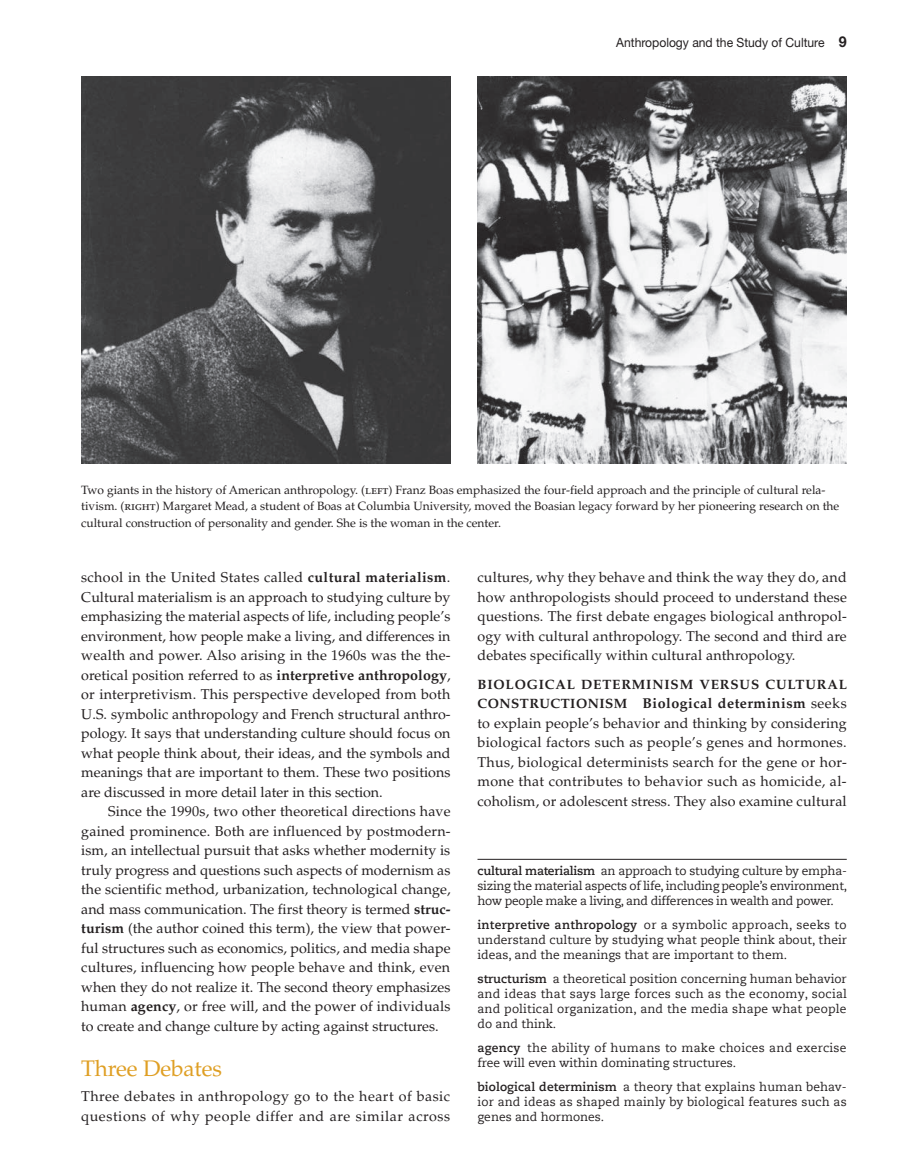
<style>
.page{position:relative;width:919px;height:1175px;background:#fff}
.page>*{position:absolute;margin:0;border:0;box-sizing:border-box;transform-origin:0 0}
.t1{font:22.5px "Palatino LT Pro";letter-spacing:-.005em;color:#df9f24}
.t2{font:14.25px/19.5px "Palatino LT Pro";letter-spacing:.01em;color:#231f20;text-align:justify}
.t3{font:14.25px/19.5px "Palatino LT Pro";letter-spacing:.035em;color:#231f20}
.t4{font:700 13.5px "Palatino LT Pro";letter-spacing:.06em;color:#231f20}
.t5{font:12.75px "Helvetica Neue LTW1 G";color:#231f20;scale:.95 1}
.t6{font:12px/15px "Caecilia Com 55 Roman";color:#231f20;text-align:justify}
.t7{font:12px/16.5px "Palatino LT Pro";color:#231f20}
.s1{font-weight:700;font-size:15px}
.s2{font-weight:700}
.s3{font-weight:700;font-size:13.5px}
.s4{font-family:"Caecilia Com 75";font-weight:700}
</style>
<div class="page">
<img style="left:477px;top:77px;width:369px;height:386px">
<img style="left:81px;top:77px;width:369px;height:386px">
<hr style="left:477px;top:859px;width:369px;height:1px;background:#231f20">
<p class="t5" style="left:616px;top:34px;width:244px">Anthropology and the Study of Culture <span class="s1">9</span></p>
<p class="t7" style="left:81px;top:481px;width:759px">Two giants in the history of American anthropology. (left) Franz Boas emphasized the four-field approach and the principle of cultural rela&shy;tivism. (right) Margaret Mead, a student of Boas at Columbia University, moved the Boasian legacy forward by her pioneering research on the cultural construction of personality and gender. She is the woman in the center.</p>
<p class="t2" style="left:81px;top:568px;width:371px">school in the United States called <span class="s2">cultural materialism</span>.<br>Cultural materialism is an approach to studying culture by emphasizing the material aspects of life, including people’s environment, how people make a living, and differences in wealth and power. Also arising in the 1960s was the the&shy;oretical position referred to as <span class="s2">interpretive anthropology</span>, or interpretivism. This perspective developed from both U.S. symbolic anthropology and French structural anthro&shy;pology. It says that understanding culture should focus on what people think about, their ideas, and the symbols and meanings that are important to them. These two positions are discussed in more detail later in this section.</p>
<p class="t2" style="left:81px;top:802px;width:371px;text-indent:27px">Since the 1990s, two other theoretical directions have gained prominence. Both are influenced by postmodern&shy;ism, an intellectual pursuit that asks whether modernity is truly progress and questions such aspects of modernism as the scientific method, urbanization, technological change, and mass communication. The first theory is termed <span class="s2">struc&shy;turism</span> (the author coined this term), the view that power&shy;ful structures such as economics, politics, and media shape cultures, influencing how people behave and think, even when they do not realize it. The second theory emphasizes human <span class="s2">agency</span>, or free will, and the power of individuals to create and change culture by acting against structures.</p>
<h1 class="t1" style="left:81px;top:1055px;width:142px">Three Debates</h1>
<p class="t3" style="left:81px;top:1087px;width:370px">Three debates in anthropology go to the heart of basic questions of why people differ and are similar across</p>
<p class="t2" style="left:477px;top:568px;width:371px">cultures, why they behave and think the way they do, and how anthropologists should proceed to understand these questions. The first debate engages biological anthropol&shy;ogy with cultural anthropology. The second and third are debates specifically within cultural anthropology.</p>
<p class="t4" style="left:477px;top:676px;width:371px">BIOLOGICAL DETERMINISM VERSUS CULTURAL</p>
<p class="t2" style="left:477px;top:694px;width:371px"><span class="s3">CONSTRUCTIONISM</span> <span class="s2">Biological determinism</span> seeks to explain people’s behavior and thinking by considering biological factors such as people’s genes and hormones.<br>Thus, biological determinists search for the gene or hor&shy;mone that contributes to behavior such as homicide, al&shy;coholism, or adolescent stress. They also examine cultural</p>
<p class="t6" style="left:477px;top:863px;width:371px"><span class="s4">cultural materialism</span> an approach to studying culture by empha&shy;sizing the material aspects of life, including people’s environment, how people make a living, and differences in wealth and power.</p>
<p class="t6" style="left:477px;top:917px;width:371px"><span class="s4">interpretive anthropology</span> or a symbolic approach, seeks to understand culture by studying what people think about, their ideas, and the meanings that are important to them.</p>
<p class="t6" style="left:477px;top:971px;width:371px"><span class="s4">structurism</span> a theoretical position concerning human behavior and ideas that says large forces such as the economy, social and political organization, and the media shape what people do and think.</p>
<p class="t6" style="left:477px;top:1040px;width:370px"><span class="s4">agency</span> the ability of humans to make choices and exercise free will even within dominating structures.</p>
<p class="t6" style="left:477px;top:1079px;width:371px"><span class="s4">biological determinism</span> a theory that explains human behav&shy;ior and ideas as shaped mainly by biological features such as genes and hormones.</p>
</div>
